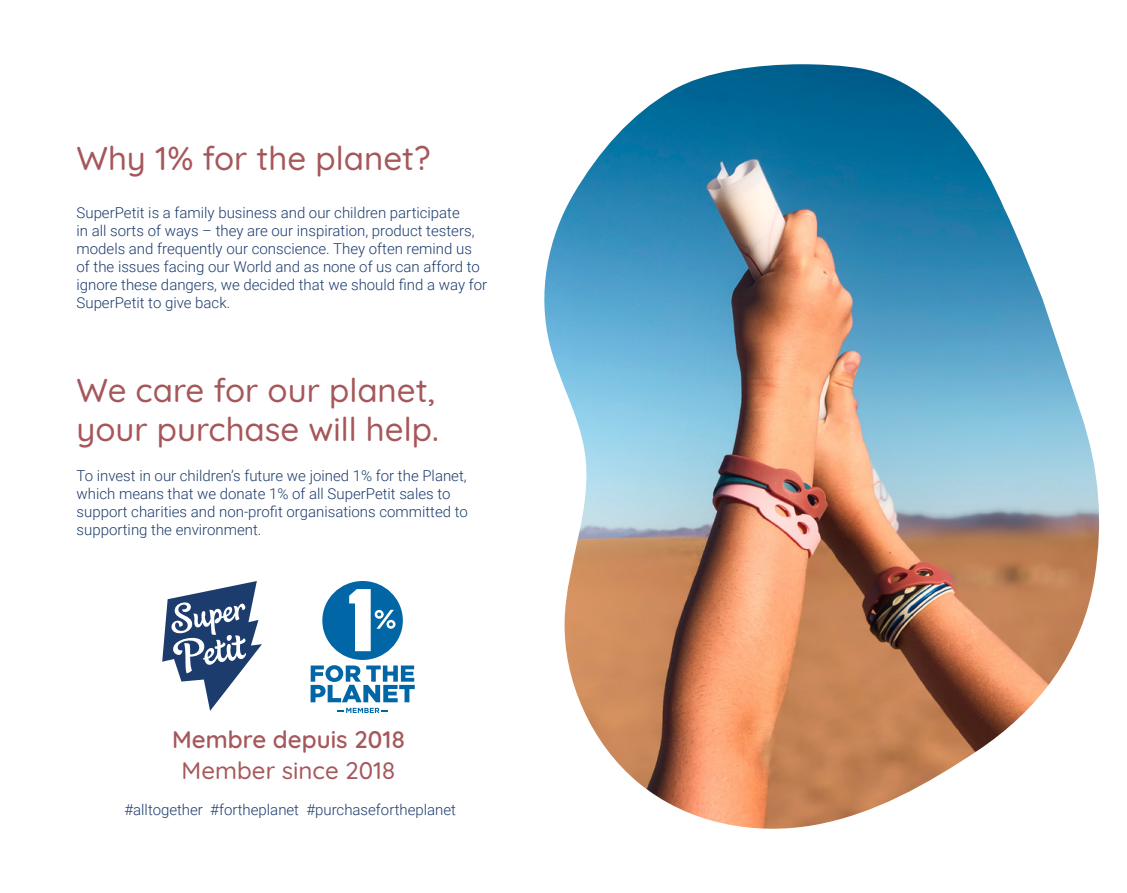
<style>
.page{position:relative;width:1127px;height:893px;background:#fff}
.page>*{position:absolute;margin:0;border:0;box-sizing:border-box;transform-origin:0 0}
.t1{font:300 33px/39.6px "Quicksand";color:#a6575a}
.t2{font:300 24px/31.5px "Quicksand";color:#a6575a;text-align:center}
.t3{font:300 15px/18px "Roboto";color:#1c3c6e}
</style>
<div class="page">
<img style="left:544px;top:64px;width:556px;height:765px">
<svg style="left:162px;top:581px;width:100px;height:130px"></svg>
<div style="left:322px;top:581px;width:81px;height:79px;background:#0066a6;border-radius:50%"></div>
<svg style="left:349px;top:589px;width:46px;height:62px"></svg>
<svg style="left:311px;top:665px;width:104px;height:37px"></svg>
<svg style="left:337px;top:708px;width:51px;height:5px"></svg>
<h1 class="t1" style="left:77px;top:135px;width:356px">Why 1% for the planet?</h1>
<p class="t3" style="left:77px;top:203px;width:412px">SuperPetit is a family business and our children participate<br>in all sorts of ways – they are our inspiration, product testers, models and frequently our conscience. They often remind us of the issues facing our World and as none of us can afford to ignore these dangers, we decided that we should find a way for SuperPetit to give back.</p>
<h1 class="t1" style="left:77px;top:367px;width:364px">We care for our planet, your purchase will help.</h1>
<p class="t3" style="left:77px;top:466px;width:393px">To invest in our children’s future we joined 1% for the Planet, which means that we donate 1% of all SuperPetit sales to support charities and non-profit organisations committed to supporting the environment.</p>
<h2 class="t2" style="left:172px;top:721px;width:234px">Membre depuis 2018<br>Member since 2018</h2>
<p class="t3" style="left:124px;top:800px;width:333px">#alltogether #fortheplanet #purchasefortheplanet</p>
</div>
